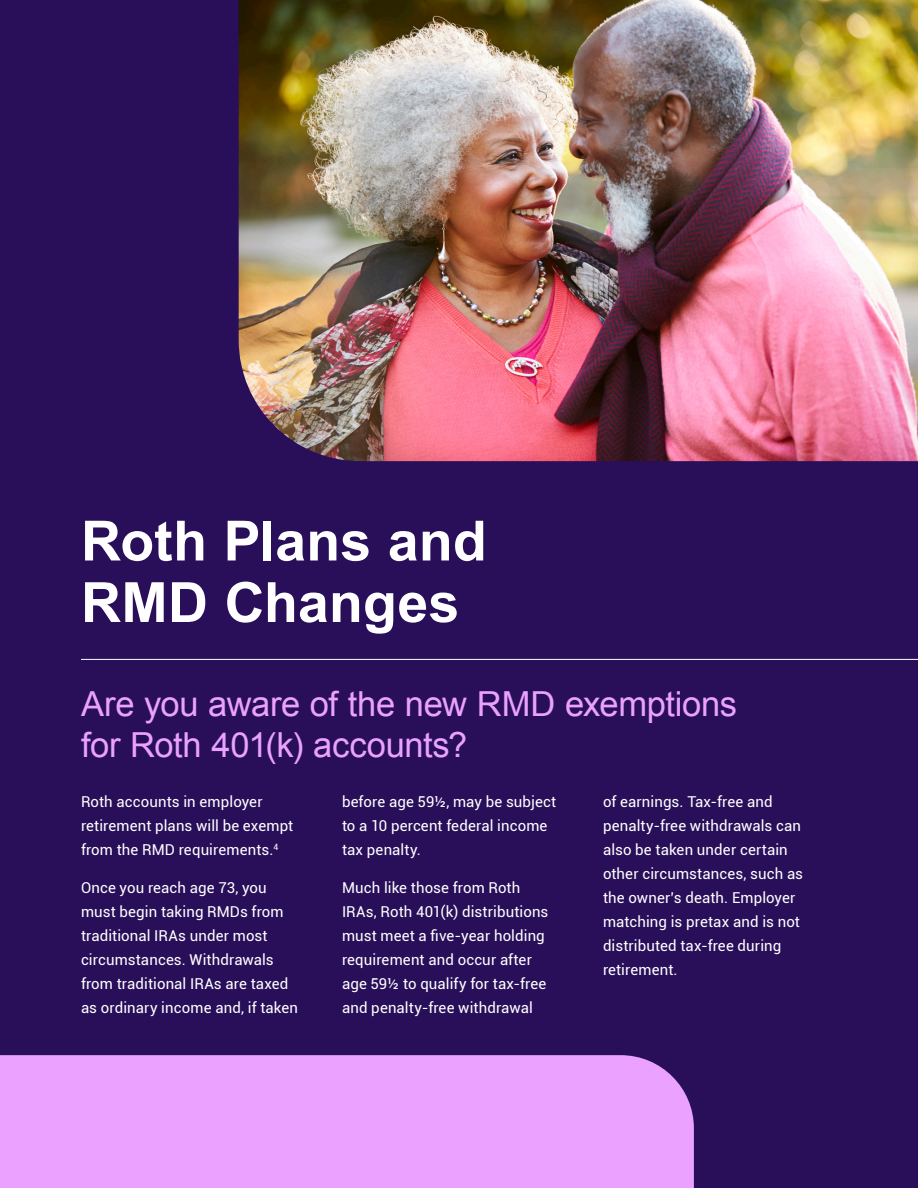
<style>
.page{position:relative;width:918px;height:1188px;background:#290f5a}
.page>*{position:absolute;margin:0;border:0;box-sizing:border-box;transform-origin:0 0}
.Magazine_Title{font:700 55.5px/61.5px "Arial";letter-spacing:.005em;color:#fff}
.Cover_Big_Header{font:34.5px/41.4px "Arial";letter-spacing:-.01em;color:#eaa1ff}
.Body_Text{font:15px/24px "Roboto";letter-spacing:.005em;color:#fff}
</style>
<div class="page">
<img style="left:239px;top:0;width:679px;height:461px">
<hr style="left:81px;top:659px;width:837px;height:1px;background:#fff">
<div style="left:0;top:1055px;width:694px;height:133px;background:#eaa1ff"></div>
<p class="Magazine_Title" style="left:81px;top:512px;width:407px">Roth Plans and<br>RMD Changes</p>
<p class="Cover_Big_Header" style="left:81px;top:683px;width:658px">Are you aware of the new RMD exemptions for Roth 401(k) accounts?</p>
<p class="Body_Text" style="left:81px;top:789px;width:214px">Roth accounts in employer retirement plans will be exempt from the RMD requirements.<sup>4</sup></p>
<p class="Body_Text" style="left:81px;top:875px;width:219px">Once you reach age 73, you must begin taking RMDs from traditional IRAs under most circumstances. Withdrawals from traditional IRAs are taxed as ordinary income and, if taken</p>
<p class="Body_Text" style="left:342px;top:789px;width:216px">before age 59½, may be subject to a 10 percent federal income tax penalty.</p>
<p class="Body_Text" style="left:342px;top:875px;width:208px">Much like those from Roth<br>IRAs, Roth 401(k) distributions must meet a five-year holding requirement and occur after age 59½ to qualify for tax-free and penalty-free withdrawal</p>
<p class="Body_Text" style="left:603px;top:789px;width:202px">of earnings. Tax-free and penalty-free withdrawals can also be taken under certain other circumstances, such as the owner’s death. Employer matching is pretax and is not distributed tax-free during retirement.</p>
</div>
